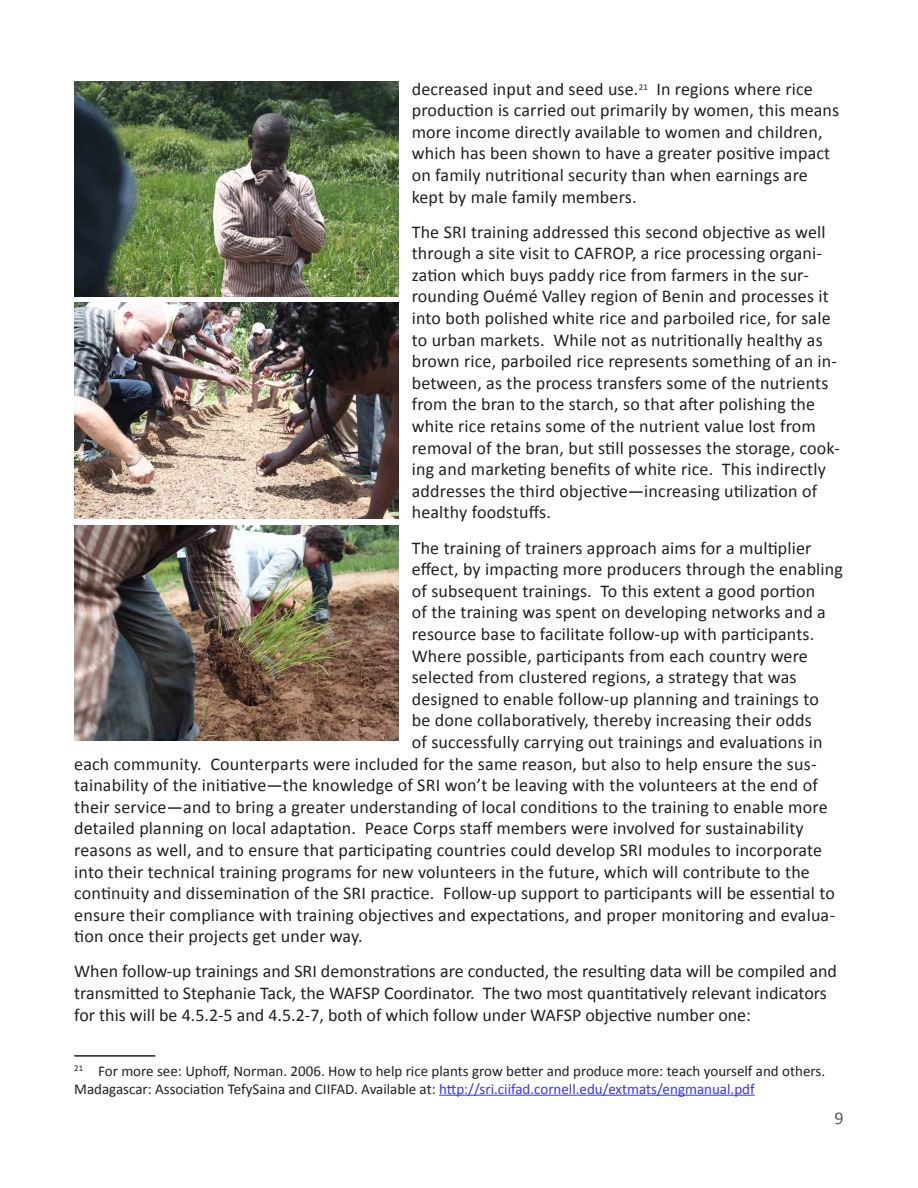
<style>
.page{position:relative;width:918px;height:1188px;background:#fff}
.page>*{position:absolute;margin:0;border:0;box-sizing:border-box;transform-origin:0 0}
.t1{font:18px/21.6px "Calibri";letter-spacing:.01em;color:#231f20}
.t2{font:18px "Calibri";color:#57585a}
.t3{font:15px/18px "Calibri";color:#231f20}
.s1{color:#33f}
</style>
<div class="page">
<hr style="left:74px;top:1055px;width:81px;height:2px;background:#231f20">
<hr style="left:439px;top:1095px;width:316px;height:1px;background:#33f">
<img style="left:74px;top:81px;width:324px;height:216px">
<img style="left:74px;top:303px;width:324px;height:216px">
<img style="left:74px;top:525px;width:324px;height:216px">
<p class="t1" style="left:412px;top:77px;width:429px">decreased input and seed use.<sup>21</sup> In regions where rice production is carried out primarily by women, this means more income directly available to women and children, which has been shown to have a greater positive impact on family nutritional security than when earnings are kept by male family members.</p>
<p class="t1" style="left:412px;top:220px;width:430px">The SRI training addressed this second objective as well through a site visit to CAFROP, a rice processing organi&shy;zation which buys paddy rice from farmers in the sur&shy;rounding Ouémé Valley region of Benin and processes it into both polished white rice and parboiled rice, for sale to urban markets. While not as nutritionally healthy as brown rice, parboiled rice represents something of an in&shy;between, as the process transfers some of the nutrients from the bran to the starch, so that after polishing the white rice retains some of the nutrient value lost from removal of the bran, but still possesses the storage, cook&shy;ing and marketing benefits of white rice. This indirectly addresses the third objective—increasing utilization of healthy foodstuffs.</p>
<p class="t1" style="left:412px;top:536px;width:401px">The training of trainers approach aims for a multiplier</p>
<p class="t1" style="left:412px;top:557px;width:433px">effect, by impacting more producers through the enabling</p>
<p class="t1" style="left:412px;top:579px;width:405px">of subsequent trainings. To this extent a good portion</p>
<p class="t1" style="left:412px;top:601px;width:416px">of the training was spent on developing networks and a</p>
<p class="t1" style="left:412px;top:622px;width:404px">resource base to facilitate follow-up with participants.</p>
<p class="t1" style="left:412px;top:644px;width:398px">Where possible, participants from each country were</p>
<p class="t1" style="left:412px;top:665px;width:386px">selected from clustered regions, a strategy that was</p>
<p class="t1" style="left:412px;top:687px;width:409px">designed to enable follow-up planning and trainings to</p>
<p class="t1" style="left:412px;top:709px;width:402px">be done collaboratively, thereby increasing their odds</p>
<p class="t1" style="left:412px;top:730px;width:412px">of successfully carrying out trainings and evaluations in</p>
<p class="t1" style="left:74px;top:752px;width:744px">each community. Counterparts were included for the same reason, but also to help ensure the sus-</p>
<p class="t1" style="left:74px;top:773px;width:745px">tainability of the initiative—the knowledge of SRI won’t be leaving with the volunteers at the end of</p>
<p class="t1" style="left:74px;top:795px;width:755px">their service—and to bring a greater understanding of local conditions to the training to enable more</p>
<p class="t1" style="left:74px;top:817px;width:731px">detailed planning on local adaptation. Peace Corps staff members were involved for sustainability</p>
<p class="t1" style="left:74px;top:838px;width:749px">reasons as well, and to ensure that participating countries could develop SRI modules to incorporate</p>
<p class="t1" style="left:74px;top:860px;width:737px">into their technical training programs for new volunteers in the future, which will contribute to the</p>
<p class="t1" style="left:74px;top:881px;width:762px">continuity and dissemination of the SRI practice. Follow-up support to participants will be essential to</p>
<p class="t1" style="left:74px;top:903px;width:762px">ensure their compliance with training objectives and expectations, and proper monitoring and evalua-</p>
<p class="t1" style="left:74px;top:925px;width:290px">tion once their projects get under way.</p>
<p class="t1" style="left:74px;top:960px;width:764px">When follow-up trainings and SRI demonstrations are conducted, the resulting data will be compiled and transmitted to Stephanie Tack, the WAFSP Coordinator. The two most quantitatively relevant indicators for this will be 4.5.2-5 and 4.5.2-7, both of which follow under WAFSP objective number one:</p>
<p class="t3" style="left:74px;top:1061px;width:752px"><sup>21</sup> For more see: Uphoff, Norman. 2006. How to help rice plants grow better and produce more: teach yourself and others.<br>Madagascar: Association TefySaina and CIIFAD. Available at: <span class="s1">http://sri.ciifad.cornell.edu/extmats/engmanual.pdf</span></p>
<p class="t2" style="left:835px;top:1107px;width:11px">9</p>
</div>
